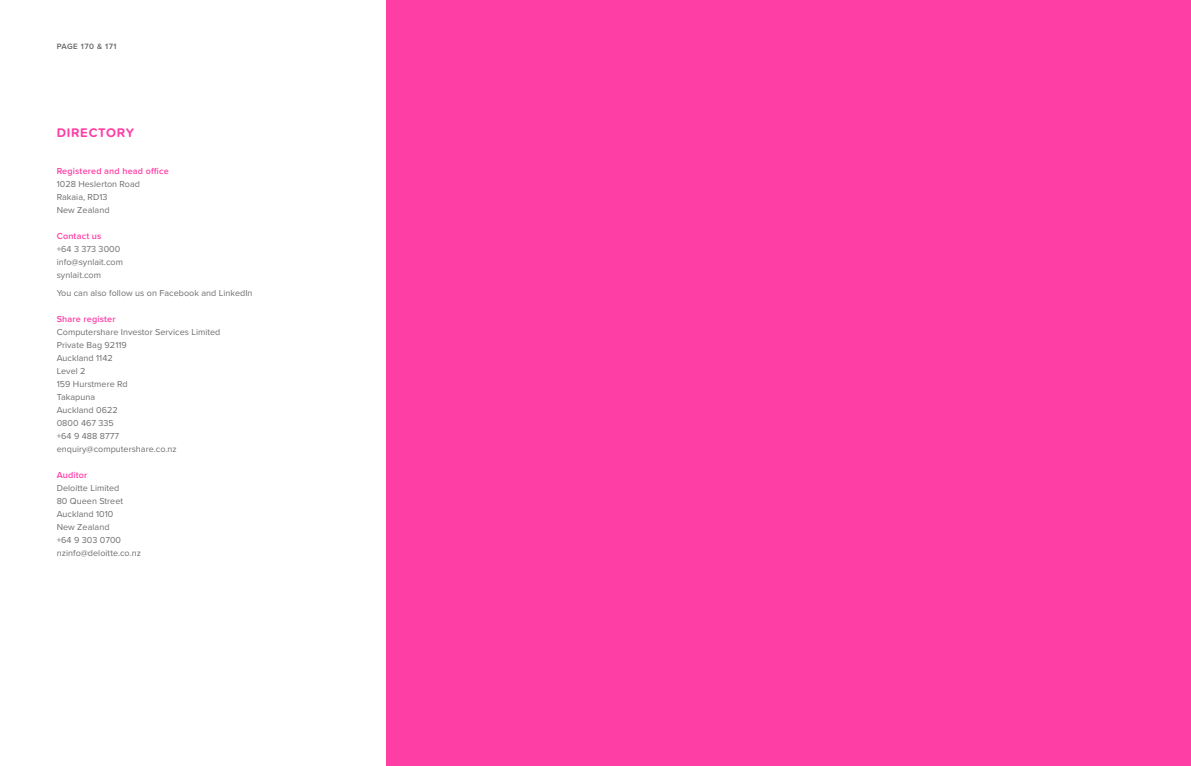
<style>
.page{position:relative;width:1191px;height:766px;background:#fff}
.page>*{position:absolute;margin:0;border:0;box-sizing:border-box;transform-origin:0 0}
.t1{font:700 13px "Proxima Soft";letter-spacing:.06em;color:#ff3ea5}
.t2{font:9px/13px "Proxima Nova";letter-spacing:.005em;color:#6d6e71}
.t3{font:600 9px "Proxima Nova";letter-spacing:.02em;color:#ff3ea5}
.t4{font:600 8px "Proxima Nova";color:#636466}
</style>
<div class="page">
<div style="left:386px;top:0;width:209px;height:765px;background:#ff3ea5"></div>
<div style="left:595px;top:0;width:596px;height:765px;background:#ff3ea5"></div>
<p class="t4" style="left:57px;top:40px;width:61px">PAGE 170 &amp; 171</p>
<h1 class="t1" style="left:57px;top:122px;width:79px">DIRECTORY</h1>
<p class="t3" style="left:57px;top:164px;width:114px">Registered and head office</p>
<p class="t2" style="left:57px;top:177px;width:85px">1028 Heslerton Road<br>Rakaia, RD13<br>New Zealand</p>
<p class="t3" style="left:57px;top:229px;width:46px">Contact us</p>
<p class="t2" style="left:57px;top:242px;width:68px">+64 3 373 3000 info@synlait.com synlait.com</p>
<p class="t2" style="left:57px;top:286px;width:197px">You can also follow us on Facebook and LinkedIn</p>
<p class="t3" style="left:57px;top:312px;width:60px">Share register</p>
<p class="t2" style="left:57px;top:325px;width:165px">Computershare Investor Services Limited<br>Private Bag 92119<br>Auckland 1142<br>Level 2<br>159 Hurstmere Rd<br>Takapuna<br>Auckland 0622<br>0800 467 335<br>+64 9 488 8777 enquiry@computershare.co.nz</p>
<p class="t3" style="left:57px;top:468px;width:32px">Auditor</p>
<p class="t2" style="left:57px;top:481px;width:86px">Deloitte Limited<br>80 Queen Street<br>Auckland 1010<br>New Zealand<br>+64 9 303 0700 nzinfo@deloitte.co.nz</p>
</div>
